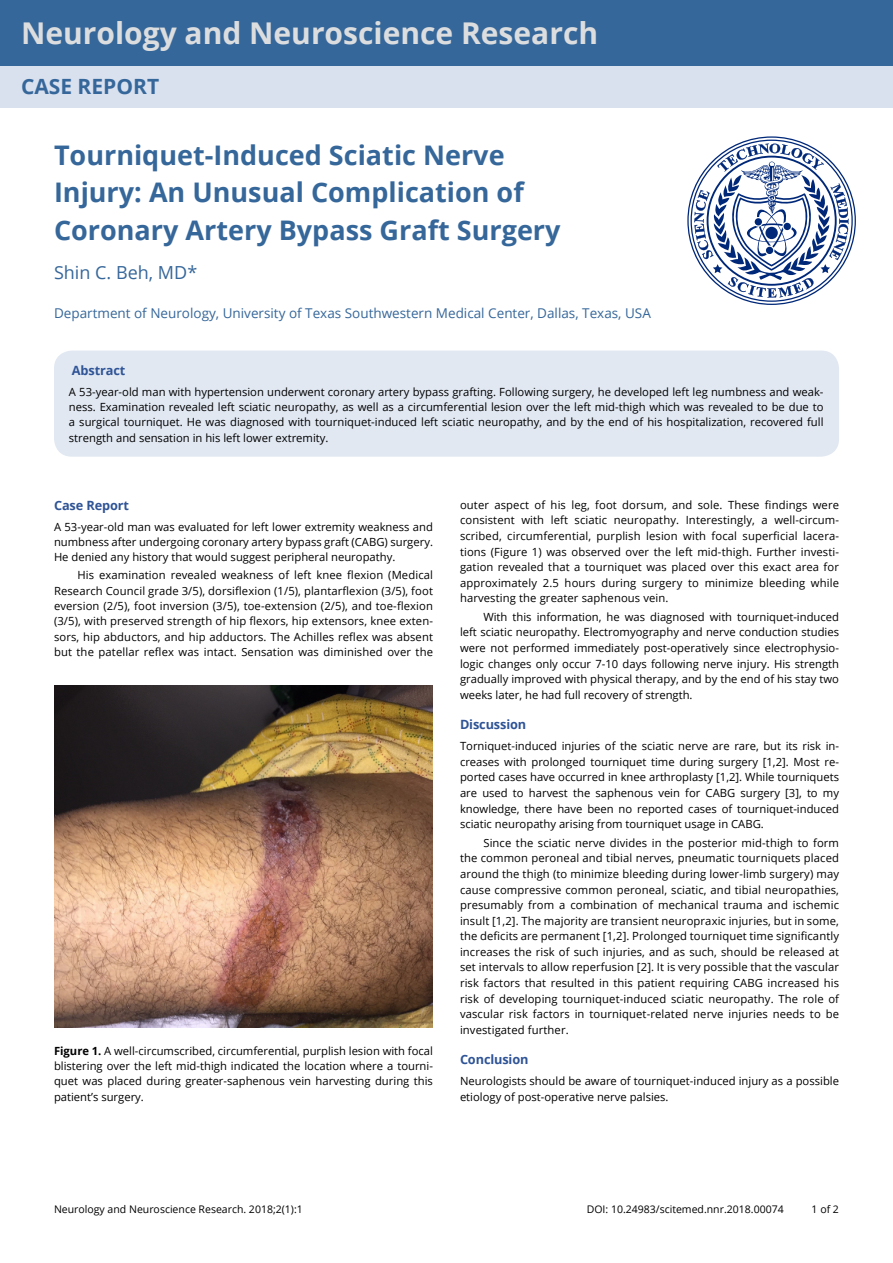
<style>
.page{position:relative;width:893px;height:1263px;background:#fff}
.page>*{position:absolute;margin:0;border:0;box-sizing:border-box;transform-origin:0 0}
.t1{font:700 30px "Open Sans";color:#dcddde}
.t2{font:700 27px/37.5px "Open Sans";color:#36679a}
.t3{font:700 21px "Open Sans";color:#36679a}
.t4{font:18px "Open Sans";color:#36679a}
.t5{font:13.5px "Open Sans";color:#36679a}
.t6{font:700 12.75px "Open Sans";letter-spacing:-.01em;color:#2f5496}
.t7{font:11.25px/15.6px "Open Sans";color:#000;text-align:justify}
.t8{font:10.5px "Open Sans";color:#000}
.s1{font-weight:700}
</style>
<div class="page">
<div style="left:0;top:0;width:893px;height:67px;background:#36679a"></div>
<div style="left:0;top:67px;width:893px;height:41px;background:#d9e1ef"></div>
<svg style="left:687px;top:136px;width:169px;height:169px"></svg>
<div style="left:784px;top:223px;width:7px;height:7px;background:#002878;border-radius:50%"></div>
<div style="left:766px;top:247px;width:7px;height:7px;background:#002878;border-radius:50%"></div>
<div style="left:755px;top:218px;width:7px;height:7px;background:#002878;border-radius:50%"></div>
<div style="left:765px;top:227px;width:13px;height:12px;background:#002878;border-radius:50%"></div>
<div style="left:54px;top:351px;width:785px;height:106px;background:#e1e8f2;border-radius:18px"></div>
<img style="left:54px;top:685px;width:378px;height:343px">
<h1 class="t1" style="left:21px;top:12px;width:579px">Neurology and Neuroscience Research</h1>
<h3 class="t3" style="left:21px;top:72px;width:140px">CASE REPORT</h3>
<h2 class="t2" style="left:54px;top:135px;width:508px">Tourniquet-Induced Sciatic Nerve<br>Injury: An Unusual Complication of<br>Coronary Artery Bypass Graft Surgery</h2>
<h3 class="t4" style="left:54px;top:260px;width:145px">Shin C. Beh, MD*</h3>
<p class="t5" style="left:54px;top:303px;width:598px">Department of Neurology, University of Texas Southwestern Medical Center, Dallas, Texas, USA</p>
<p class="t6" style="left:72px;top:362px;width:55px">Abstract</p>
<p class="t7" style="left:69px;top:384px;width:756px">A 53-year-old man with hypertension underwent coronary artery bypass grafting. Following surgery, he developed left leg numbness and weak&shy;ness. Examination revealed left sciatic neuropathy, as well as a circumferential lesion over the left mid-thigh which was revealed to be due to a surgical tourniquet. He was diagnosed with tourniquet-induced left sciatic neuropathy, and by the end of his hospitalization, recovered full strength and sensation in his left lower extremity.</p>
<p class="t6" style="left:54px;top:496px;width:76px">Case Report</p>
<p class="t7" style="left:54px;top:518px;width:380px">A 53-year-old man was evaluated for left lower extremity weakness and numbness after undergoing coronary artery bypass graft (CABG) surgery.<br>He denied any history that would suggest peripheral neuropathy.</p>
<p class="t7" style="left:54px;top:567px;width:380px;text-indent:23px">His examination revealed weakness of left knee flexion (Medical Research Council grade 3/5), dorsiflexion (1/5), plantarflexion (3/5), foot eversion (2/5), foot inversion (3/5), toe-extension (2/5), and toe-flexion (3/5), with preserved strength of hip flexors, hip extensors, knee exten&shy;sors, hip abductors, and hip adductors. The Achilles reflex was absent but the patellar reflex was intact. Sensation was diminished over the</p>
<p class="t7" style="left:54px;top:1043px;width:380px"><span class="s1">Figure 1.</span> A well-circumscribed, circumferential, purplish lesion with focal blistering over the left mid-thigh indicated the location where a tourni&shy;quet was placed during greater-saphenous vein harvesting during this patient’s surgery.</p>
<p class="t7" style="left:460px;top:497px;width:381px">outer aspect of his leg, foot dorsum, and sole. These findings were consistent with left sciatic neuropathy. Interestingly, a well-circum&shy;scribed, circumferential, purplish lesion with focal superficial lacera&shy;tions (Figure 1) was observed over the left mid-thigh. Further investi&shy;gation revealed that a tourniquet was placed over this exact area for approximately 2.5 hours during surgery to minimize bleeding while harvesting the greater saphenous vein.</p>
<p class="t7" style="left:460px;top:609px;width:381px;text-indent:23px">With this information, he was diagnosed with tourniquet-induced left sciatic neuropathy. Electromyography and nerve conduction studies were not performed immediately post-operatively since electrophysio&shy;logic changes only occur 7-10 days following nerve injury. His strength gradually improved with physical therapy, and by the end of his stay two weeks later, he had full recovery of strength.</p>
<p class="t6" style="left:460px;top:716px;width:68px">Discussion</p>
<p class="t7" style="left:460px;top:738px;width:381px">Torniquet-induced injuries of the sciatic nerve are rare, but its risk in&shy;creases with prolonged tourniquet time during surgery [1,2]. Most re&shy;ported cases have occurred in knee arthroplasty [1,2]. While tourniquets are used to harvest the saphenous vein for CABG surgery [3], to my knowledge, there have been no reported cases of tourniquet-induced sciatic neuropathy arising from tourniquet usage in CABG.</p>
<p class="t7" style="left:460px;top:834px;width:381px;text-indent:23px">Since the sciatic nerve divides in the posterior mid-thigh to form the common peroneal and tibial nerves, pneumatic tourniquets placed around the thigh (to minimize bleeding during lower-limb surgery) may cause compressive common peroneal, sciatic, and tibial neuropathies, presumably from a combination of mechanical trauma and ischemic insult [1,2]. The majority are transient neuropraxic injuries, but in some, the deficits are permanent [1,2]. Prolonged tourniquet time significantly increases the risk of such injuries, and as such, should be released at set intervals to allow reperfusion [2]. It is very possible that the vascular risk factors that resulted in this patient requiring CABG increased his risk of developing tourniquet-induced sciatic neuropathy. The role of vascular risk factors in tourniquet-related nerve injuries needs to be investigated further.</p>
<p class="t6" style="left:460px;top:1051px;width:70px">Conclusion</p>
<p class="t7" style="left:460px;top:1073px;width:381px">Neurologists should be aware of tourniquet-induced injury as a possible etiology of post-operative nerve palsies.</p>
<p class="t8" style="left:54px;top:1201px;width:250px">Neurology and Neuroscience Research. 2018;2(1):1</p>
<p class="t8" style="left:587px;top:1201px;width:198px">DOI: 10.24983/scitemed.nnr.2018.00074</p>
<p class="t8" style="left:812px;top:1201px;width:29px">1 of 2</p>
</div>
